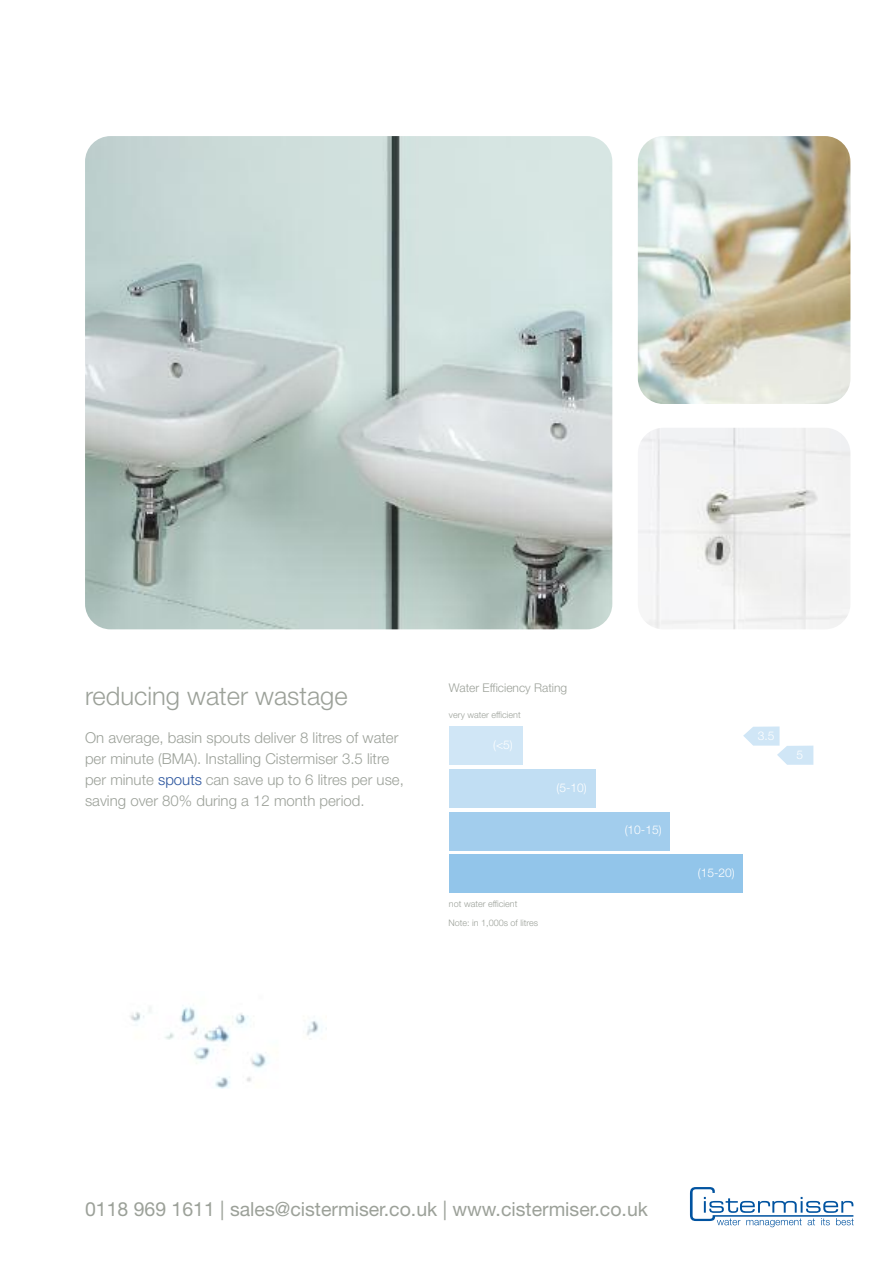
<style>
.page{position:relative;width:893px;height:1263px;background:#fff}
.page>*{position:absolute;margin:0;border:0;box-sizing:border-box;transform-origin:0 0}
.t1{font:300 25.5px "Helvetica Neue";color:#9ca199}
.t2{font:19.5px "Helvetica Neue";color:#9ca199}
.t3{font:300 15px/21px "Helvetica Neue";color:#9ca199}
.t4{font:300 12px "Helvetica Neue";color:#fff}
.t5{font:300 12px "Helvetica Neue";color:#9ca199}
.t6{font:300 9px "Helvetica Neue";color:#9ca199}
.s1{color:#2a549d}
</style>
<div class="page">
<img style="left:638px;top:136px;width:212px;height:268px;border-radius:26px">
<img style="left:130px;top:1007px;width:197px;height:82px">
<svg style="left:690px;top:1187px;width:164px;height:40px"></svg>
<img style="left:638px;top:428px;width:212px;height:201px;border-radius:26px">
<img style="left:85px;top:136px;width:527px;height:493px;border-radius:26px">
<div style="left:449px;top:726px;width:73px;height:39px;background:#d0e6f6"></div>
<div style="left:449px;top:770px;width:147px;height:38px;background:#c1def3"></div>
<div style="left:449px;top:812px;width:220px;height:38px;background:#a2cded"></div>
<div style="left:449px;top:855px;width:293px;height:38px;background:#92c5ea"></div>
<svg style="left:743px;top:726px;width:70px;height:39px"></svg>
<h1 class="t1" style="left:85px;top:680px;width:264px">reducing water wastage</h1>
<p class="t3" style="left:85px;top:727px;width:320px">On average, basin spouts deliver 8 litres of water per minute (BMA). Installing Cistermiser 3.5 litre per minute <span class="s1">spouts</span> can save up to 6 litres per use, saving over 80% during a 12 month period.</p>
<p class="t5" style="left:449px;top:680px;width:120px">Water Efficiency Rating</p>
<p class="t6" style="left:449px;top:709px;width:73px">very water efficient</p>
<p class="t4" style="left:493px;top:738px;width:21px">(&lt;5)</p>
<p class="t4" style="left:556px;top:780px;width:32px">(5-10)</p>
<p class="t6" style="left:449px;top:898px;width:70px">not water efficient</p>
<p class="t6" style="left:449px;top:917px;width:91px">Note: in 1,000s of litres</p>
<p class="t4" style="left:625px;top:823px;width:38px">(10-15)</p>
<p class="t4" style="left:758px;top:728px;width:18px">3.5</p>
<p class="t4" style="left:796px;top:747px;width:8px">5</p>
<p class="t4" style="left:698px;top:865px;width:38px">(15-20)</p>
<h2 class="t2" style="left:85px;top:1202px;width:564px">0118 969 1611 | sales@cistermiser.co.uk | www.cistermiser.co.uk</h2>
</div>
